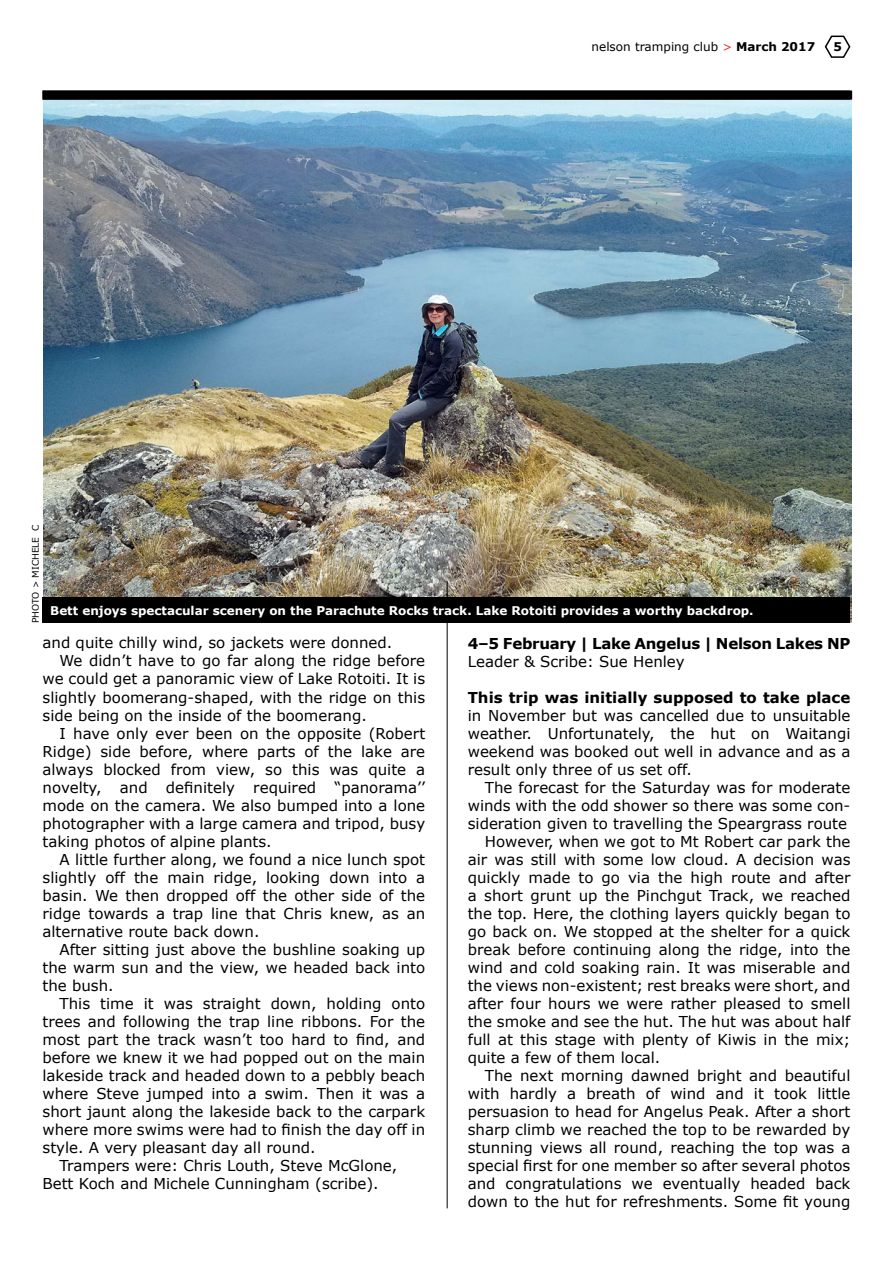
<style>
.page{position:relative;width:893px;height:1263px;background:#fff}
.page>*{position:absolute;margin:0;border:0;box-sizing:border-box;transform-origin:0 0}
.t1{font:15px/18px "Verdana";color:#000;text-align:justify}
.t2{font:700 15px "Verdana";color:#000}
.t3{font:700 15px "Verdana";letter-spacing:-.02em;color:#000}
.t4{font:700 12px "Verdana";color:#fff}
.t5{font:12px "Verdana";color:#000}
.t6{font:700 12px "Verdana";color:#000}
.t7{font:9px "Verdana";color:#000}
.s1{color:#ee2d2c}
.s2{font-weight:700}
</style>
<div class="page">
<img style="left:43px;top:100px;width:808px;height:522px">
<svg style="left:824px;top:35px;width:27px;height:23px"></svg>
<hr style="left:447px;top:581px;width:1px;height:627px;background:#000">
<div style="left:43px;top:91px;width:807px;height:9px;background:#000"></div>
<div style="left:42px;top:597px;width:808px;height:26px;background:#000"></div>
<p class="t5" style="left:592px;top:38px;width:225px">nelson tramping club <span class="s1">&gt;</span> <span class="s2">March 2017</span></p>
<p class="t6" style="left:833px;top:38px;width:10px">5</p>
<p class="t7" style="left:29px;top:623px;width:100px;rotate:-90deg">PHOTO &gt; MICHELE C</p>
<p class="t4" style="left:50px;top:602px;width:705px">Bett enjoys spectacular scenery on the Parachute Rocks track. Lake Rotoiti provides a worthy backdrop.</p>
<p class="t1" style="left:43px;top:634px;width:351px">and quite chilly wind, so jackets were donned.</p>
<p class="t1" style="left:60px;top:652px;width:367px">We didn’t have to go far along the ridge before</p>
<p class="t1" style="left:43px;top:670px;width:384px">we could get a panoramic view of Lake Rotoiti. It is</p>
<p class="t1" style="left:43px;top:688px;width:384px">slightly boomerang-shaped, with the ridge on this</p>
<p class="t1" style="left:43px;top:706px;width:326px">side being on the inside of the boomerang.</p>
<p class="t1" style="left:60px;top:724px;width:367px">I have only ever been on the opposite (Robert</p>
<p class="t1" style="left:43px;top:742px;width:384px">Ridge) side before, where parts of the lake are</p>
<p class="t1" style="left:43px;top:760px;width:384px">always blocked from view, so this was quite a</p>
<p class="t1" style="left:43px;top:778px;width:384px">novelty, and definitely required “panorama’’</p>
<p class="t1" style="left:43px;top:796px;width:384px">mode on the camera. We also bumped into a lone</p>
<p class="t1" style="left:43px;top:814px;width:384px">photographer with a large camera and tripod, busy</p>
<p class="t1" style="left:43px;top:832px;width:231px">taking photos of alpine plants.</p>
<p class="t1" style="left:60px;top:850px;width:367px">A little further along, we found a nice lunch spot</p>
<p class="t1" style="left:43px;top:868px;width:384px">slightly off the main ridge, looking down into a</p>
<p class="t1" style="left:43px;top:886px;width:384px">basin. We then dropped off the other side of the</p>
<p class="t1" style="left:43px;top:904px;width:384px">ridge towards a trap line that Chris knew, as an</p>
<p class="t1" style="left:43px;top:922px;width:219px">alternative route back down.</p>
<p class="t1" style="left:60px;top:940px;width:367px">After sitting just above the bushline soaking up</p>
<p class="t1" style="left:43px;top:958px;width:384px">the warm sun and the view, we headed back into</p>
<p class="t1" style="left:43px;top:976px;width:73px">the bush.</p>
<p class="t1" style="left:60px;top:994px;width:367px">This time it was straight down, holding onto</p>
<p class="t1" style="left:43px;top:1012px;width:384px">trees and following the trap line ribbons. For the</p>
<p class="t1" style="left:43px;top:1030px;width:384px">most part the track wasn’t too hard to find, and</p>
<p class="t1" style="left:43px;top:1048px;width:384px">before we knew it we had popped out on the main</p>
<p class="t1" style="left:43px;top:1066px;width:384px">lakeside track and headed down to a pebbly beach</p>
<p class="t1" style="left:43px;top:1084px;width:384px">where Steve jumped into a swim. Then it was a</p>
<p class="t1" style="left:43px;top:1102px;width:384px">short jaunt along the lakeside back to the carpark</p>
<p class="t1" style="left:43px;top:1120px;width:384px">where more swims were had to finish the day off in</p>
<p class="t1" style="left:43px;top:1138px;width:275px">style. A very pleasant day all round.</p>
<p class="t1" style="left:60px;top:1156px;width:339px">Trampers were: Chris Louth, Steve McGlone,</p>
<p class="t1" style="left:43px;top:1174px;width:338px">Bett Koch and Michele Cunningham (scribe).</p>
<p class="t3" style="left:468px;top:633px;width:384px">4–5 February | Lake Angelus | Nelson Lakes NP</p>
<p class="t1" style="left:468px;top:653px;width:219px">Leader &amp; Scribe: Sue Henley</p>
<p class="t2" style="left:468px;top:687px;width:384px">This trip was initially supposed to take place</p>
<p class="t1" style="left:468px;top:707px;width:384px">in November but was cancelled due to unsuitable weather. Unfortunately, the hut on Waitangi weekend was booked out well in advance and as a result only three of us set off.</p>
<p class="t1" style="left:485px;top:779px;width:367px">The forecast for the Saturday was for moderate</p>
<p class="t1" style="left:468px;top:797px;width:384px">winds with the odd shower so there was some con-</p>
<p class="t1" style="left:468px;top:815px;width:381px">sideration given to travelling the Speargrass route</p>
<p class="t1" style="left:485px;top:833px;width:367px">However, when we got to Mt Robert car park the</p>
<p class="t1" style="left:468px;top:851px;width:384px">air was still with some low cloud. A decision was</p>
<p class="t1" style="left:468px;top:869px;width:384px">quickly made to go via the high route and after</p>
<p class="t1" style="left:468px;top:887px;width:384px">a short grunt up the Pinchgut Track, we reached</p>
<p class="t1" style="left:468px;top:905px;width:384px">the top. Here, the clothing layers quickly began to</p>
<p class="t1" style="left:468px;top:923px;width:384px">go back on. We stopped at the shelter for a quick</p>
<p class="t1" style="left:468px;top:941px;width:384px">break before continuing along the ridge, into the</p>
<p class="t1" style="left:468px;top:959px;width:384px">wind and cold soaking rain. It was miserable and</p>
<p class="t1" style="left:468px;top:977px;width:384px">the views non-existent; rest breaks were short, and</p>
<p class="t1" style="left:468px;top:995px;width:384px">after four hours we were rather pleased to smell</p>
<p class="t1" style="left:468px;top:1013px;width:384px">the smoke and see the hut. The hut was about half</p>
<p class="t1" style="left:468px;top:1031px;width:384px">full at this stage with plenty of Kiwis in the mix;</p>
<p class="t1" style="left:468px;top:1049px;width:194px">quite a few of them local.</p>
<p class="t1" style="left:485px;top:1067px;width:367px">The next morning dawned bright and beautiful</p>
<p class="t1" style="left:468px;top:1085px;width:384px">with hardly a breath of wind and it took little</p>
<p class="t1" style="left:468px;top:1103px;width:384px">persuasion to head for Angelus Peak. After a short</p>
<p class="t1" style="left:468px;top:1121px;width:384px">sharp climb we reached the top to be rewarded by</p>
<p class="t1" style="left:468px;top:1139px;width:384px">stunning views all round, reaching the top was a</p>
<p class="t1" style="left:468px;top:1157px;width:384px">special first for one member so after several photos</p>
<p class="t1" style="left:468px;top:1175px;width:384px">and congratulations we eventually headed back</p>
<p class="t1" style="left:468px;top:1193px;width:384px">down to the hut for refreshments. Some fit young</p>
</div>
